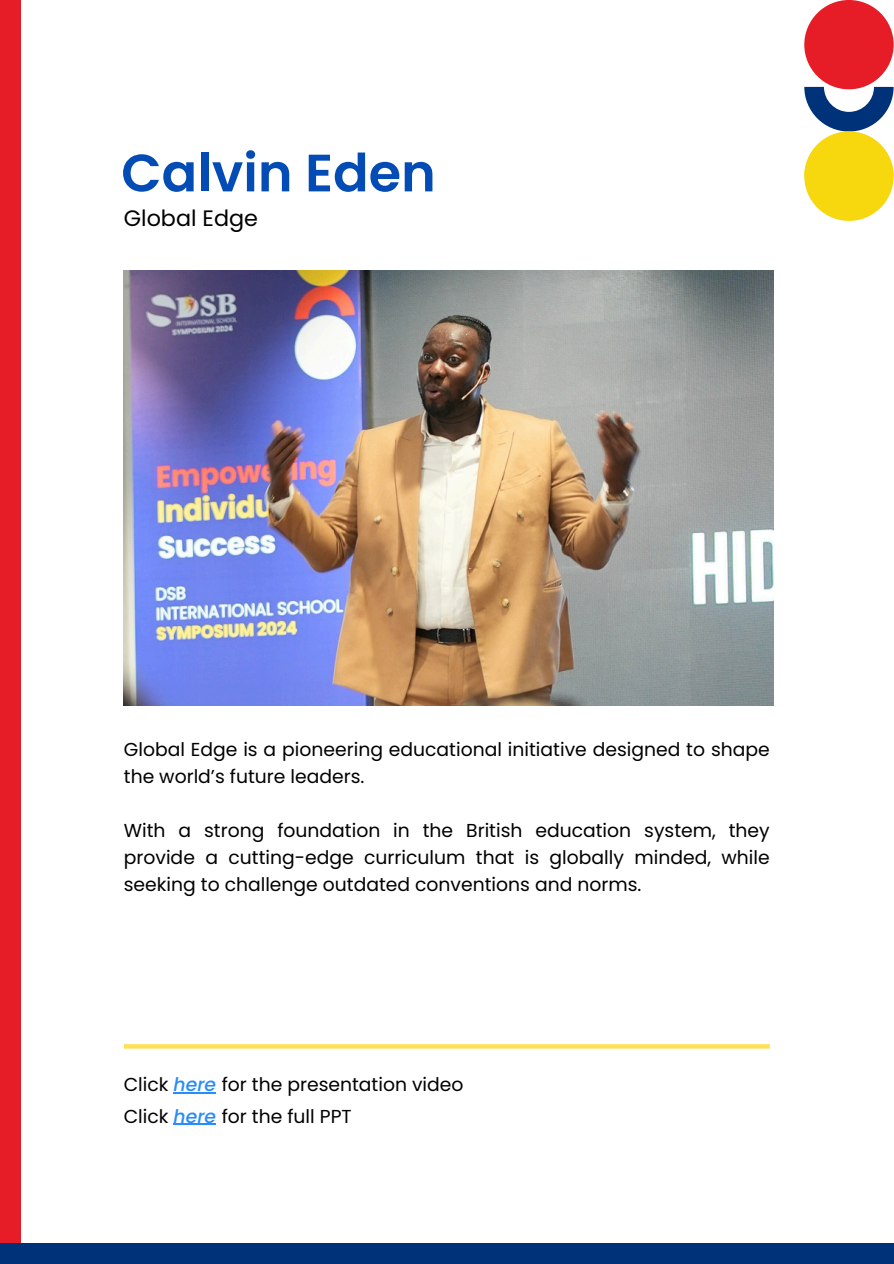
<style>
.page{position:relative;width:894px;height:1264px;background:#fff}
.page>*{position:absolute;margin:0;border:0;box-sizing:border-box;transform-origin:0 0}
.t1{font:600 52.5px "Poppins";color:#034cb6}
.t2{font:22.35px "Poppins";color:#000}
.t3{font:18.75px/27px "Poppins";color:#000}
.s1{font-weight:500;font-style:italic;color:#278df8}
</style>
<div class="page">
<svg style="left:823px;top:62px;width:50px;height:50px"></svg>
<div style="left:804px;top:0;width:89px;height:89px;background:#e61d26;border-radius:50%"></div>
<svg style="left:804px;top:87px;width:89px;height:82px"></svg>
<div style="left:804px;top:131px;width:89px;height:90px;background:#f7d70e;border-radius:50%"></div>
<div style="left:0;top:0;width:20px;height:1263px;background:#e61d26"></div>
<div style="left:0;top:1243px;width:893px;height:20px;background:#00327a"></div>
<svg style="left:124px;top:1044px;width:645px;height:4px;background:#ffdf5e"></svg>
<img style="left:124px;top:271px;width:649px;height:434px">
<hr style="left:173px;top:1092px;width:43px;height:1px;background:#278df8">
<hr style="left:173px;top:1123px;width:43px;height:1px;background:#278df8">
<h1 class="t1" style="left:121px;top:136px;width:316px">Calvin Eden</h1>
<h2 class="t2" style="left:124px;top:202px;width:136px">Global Edge</h2>
<p class="t3" style="left:124px;top:736px;width:647px">Global Edge is a pioneering educational initiative designed to shape the world’s future leaders.</p>
<p class="t3" style="left:124px;top:817px;width:647px;text-align:justify">With a strong foundation in the British education system, they provide a cutting-edge curriculum that is globally minded, while seeking to challenge outdated conventions and norms.</p>
<p class="t3" style="left:124px;top:1070px;width:341px">Click <span class="s1">here</span> for the presentation video</p>
<p class="t3" style="left:124px;top:1102px;width:229px">Click <span class="s1">here</span> for the full PPT</p>
</div>
